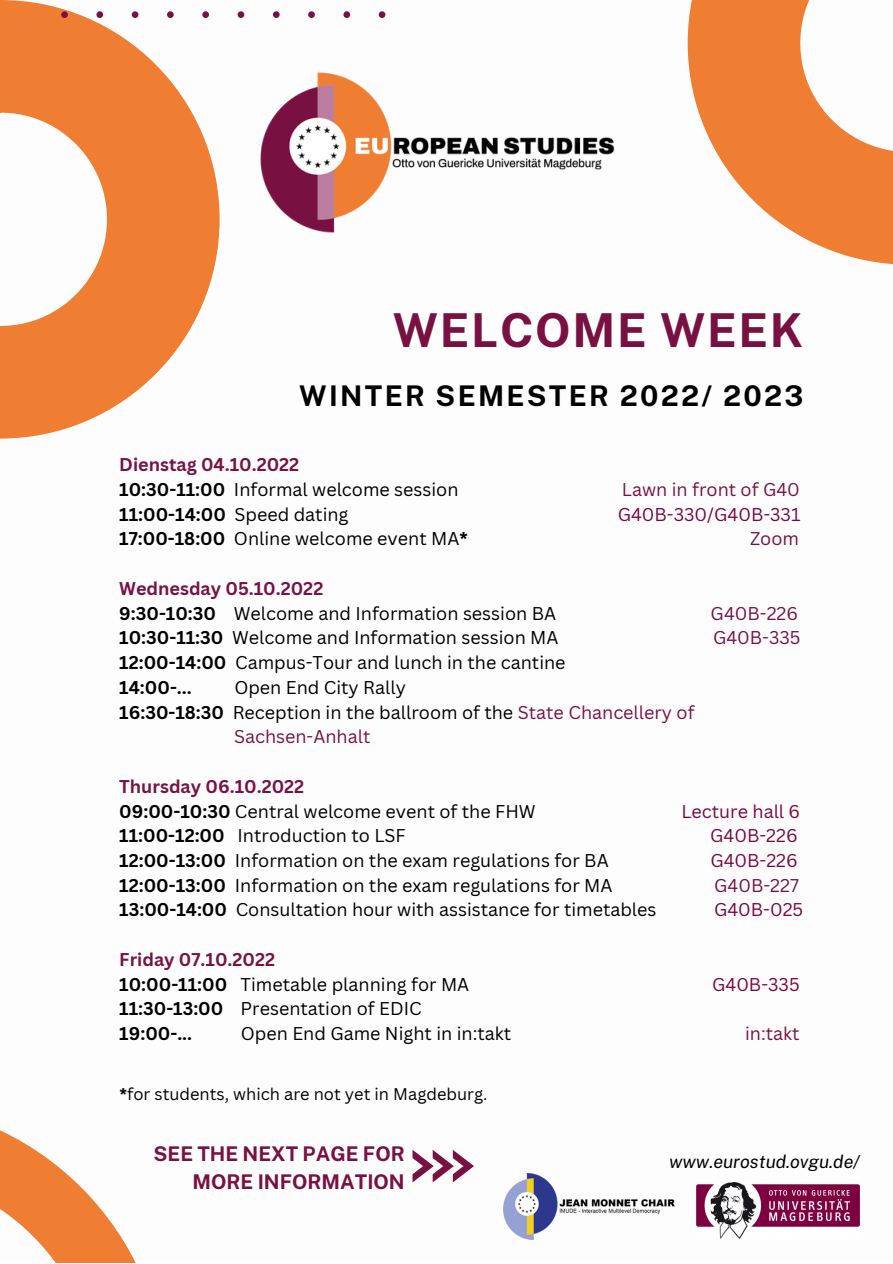
<style>
.page{position:relative;width:893px;height:1264px;background:#fff}
.page>*{position:absolute;margin:0;border:0;box-sizing:border-box;transform-origin:0 0}
.t1{font:700 46.65px "Public Sans";letter-spacing:.035em;color:#781142}
.t2{font:700 28.5px "Public Sans";letter-spacing:.08em;color:#000}
.t3{font:700 20.25px/28px "Public Sans";color:#781142;text-align:right}
.t4{font:18px/24.8px "Canva Sans";color:#000}
.t5{font:18px "Canva Sans";color:#7a0641}
.t6{font:700 18px/24.8px "Canva Sans";color:#000}
.t7{font:18px "Canva Sans";color:#781142}
.t8{font:italic 18px "Public Sans";color:#000}
.t9{font:18px "Canva Sans";color:#781242}
.t10{font:16.5px "Canva Sans";color:#000}
.s1{font-weight:700;color:#781242}
.s2{font-weight:700}
.s3{font-weight:400}
.s4{color:#781242}
</style>
<div class="page">
<svg style="left:687px;top:0;width:205px;height:264px"></svg>
<svg style="left:0;top:0;width:219px;height:438px"></svg>
<svg style="left:0;top:1130px;width:136px;height:132px"></svg>
<svg style="left:412px;top:1150px;width:62px;height:32px"></svg>
<svg style="left:61px;top:0;width:324px;height:18px"></svg>
<img style="left:260px;top:72px;width:355px;height:161px">
<img style="left:696px;top:1182px;width:163px;height:56px">
<img style="left:503px;top:1173px;width:172px;height:66px">
<h1 class="t1" style="left:393px;top:303px;width:412px">WELCOME WEEK</h1>
<h2 class="t2" style="left:299px;top:379px;width:505px">WINTER SEMESTER 2022/ 2023</h2>
<p class="t4" style="left:119px;top:452px;width:341px"><span class="s1">Dienstag 04.10.2022<br></span><span class="s2">10:30-11:00</span> Informal welcome session</p>
<p class="t7" style="left:622px;top:476px;width:179px">Lawn in front of G40</p>
<p class="t6" style="left:119px;top:501px;width:231px">11:00-14:00 <span class="s3">Speed dating</span></p>
<p class="t5" style="left:617px;top:501px;width:184px">G40B-330/G40B-331</p>
<p class="t4" style="left:119px;top:526px;width:350px"><span class="s2">17:00-18:00</span> Online welcome event MA<span class="s2">*</span></p>
<p class="t7" style="left:750px;top:526px;width:50px">Zoom</p>
<p class="t4" style="left:119px;top:575px;width:438px"><span class="s1">Wednesday 05.10.2022<br></span><span class="s2">9:30-10:30</span> Welcome and Information session BA</p>
<p class="t7" style="left:710px;top:600px;width:89px">G40B-226</p>
<p class="t4" style="left:119px;top:625px;width:440px"><span class="s2">10:30-11:30</span> Welcome and Information session MA</p>
<p class="t7" style="left:713px;top:625px;width:89px">G40B-335</p>
<p class="t4" style="left:119px;top:649px;width:448px"><span class="s2">12:00-14:00</span> Campus-Tour and lunch in the cantine<br><span class="s2">14:00-...</span></p>
<p class="t4" style="left:234px;top:674px;width:173px">Open End City Rally</p>
<p class="t4" style="left:119px;top:699px;width:576px"><span class="s2">16:30-18:30</span> Reception in the ballroom of the <span class="s4">State Chancellery of</span></p>
<p class="t9" style="left:234px;top:724px;width:138px">Sachsen-Anhalt</p>
<p class="t4" style="left:119px;top:773px;width:418px"><span class="s1">Thursday 06.10.2022<br></span><span class="s2">09:00-10:30</span> Central welcome event of the FHW</p>
<p class="t5" style="left:681px;top:798px;width:120px">Lecture hall 6</p>
<p class="t4" style="left:119px;top:822px;width:288px"><span class="s2">11:00-12:00</span> Introduction to LSF</p>
<p class="t5" style="left:710px;top:823px;width:89px">G40B-226</p>
<p class="t4" style="left:119px;top:847px;width:491px"><span class="s2">12:00-13:00</span> Information on the exam regulations for BA</p>
<p class="t5" style="left:710px;top:847px;width:89px">G40B-226</p>
<p class="t4" style="left:119px;top:872px;width:494px"><span class="s2">12:00-13:00</span> Information on the exam regulations for MA</p>
<p class="t7" style="left:714px;top:872px;width:86px">G40B-227</p>
<p class="t4" style="left:119px;top:897px;width:538px"><span class="s2">13:00-14:00</span> Consultation hour with assistance for timetables</p>
<p class="t5" style="left:714px;top:897px;width:91px">G40B-025</p>
<p class="t4" style="left:119px;top:946px;width:351px"><span class="s1">Friday 07.10.2022<br></span><span class="s2">10:00-11:00</span> Timetable planning for MA</p>
<p class="t5" style="left:712px;top:971px;width:89px">G40B-335</p>
<p class="t6" style="left:119px;top:996px;width:304px">11:30-13:00 <span class="s3">Presentation of EDIC<br></span>19:00-...</p>
<p class="t4" style="left:241px;top:1020px;width:272px">Open End Game Night in in:takt</p>
<p class="t9" style="left:745px;top:1020px;width:56px">in:takt</p>
<p class="t10" style="left:119px;top:1082px;width:369px"><span class="s2">*</span>for students, which are not yet in Magdeburg.</p>
<p class="t3" style="left:153px;top:1139px;width:253px">SEE THE NEXT PAGE FOR<br>MORE INFORMATION</p>
<p class="t8" style="left:669px;top:1151px;width:192px">www.eurostud.ovgu.de/</p>
</div>
